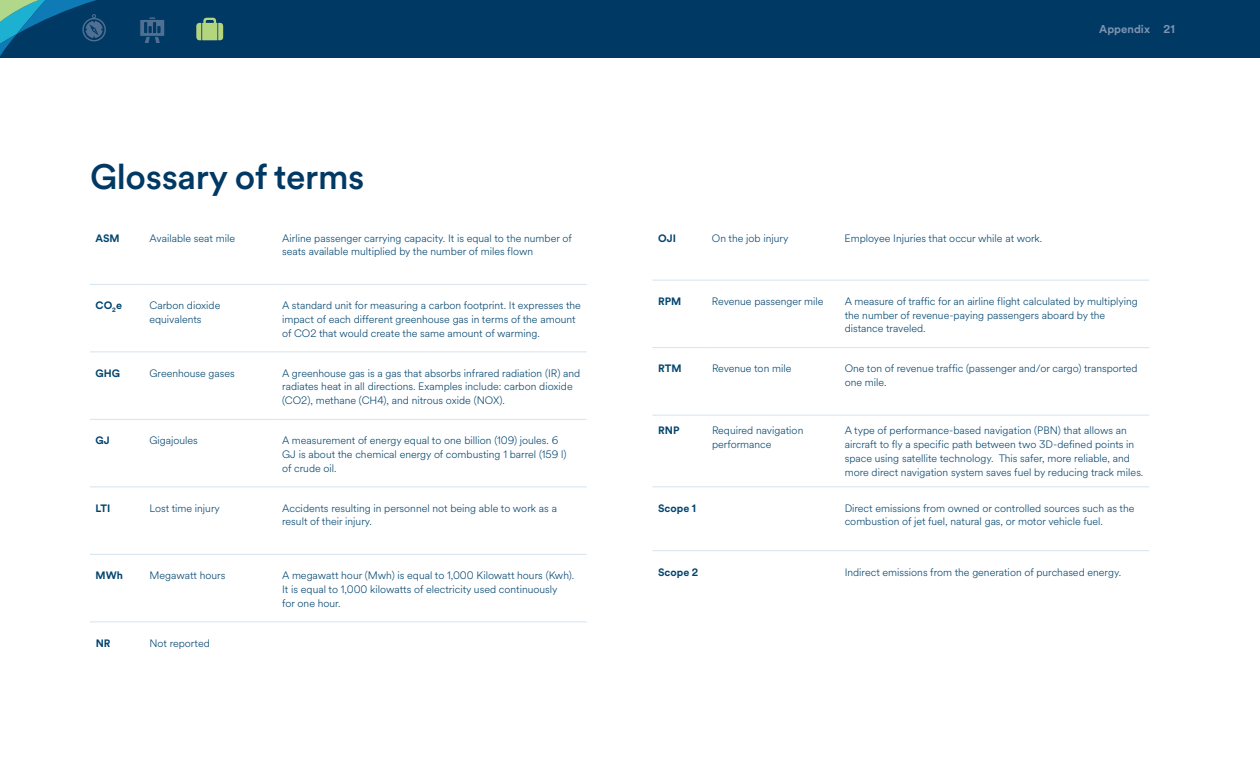
<style>
.page{position:relative;width:1260px;height:765px;background:#fff}
.page>*{position:absolute;margin:0;border:0;box-sizing:border-box;transform-origin:0 0}
.t1{font:500 35px "AS Circular";letter-spacing:-.01em;color:#003963}
.t2{font:700 11.25px "AS Circular";color:#7e93b1}
.t3{font:300 10.62px/13.8px "AS Circular";color:#00446e}
.t4{font:700 10.62px "AS Circular";color:#00446e}
</style>
<div class="page">
<div style="left:0;top:0;width:1260px;height:58px;background:#003963"></div>
<div style="left:140px;top:19px;width:25px;height:18px;background:#4f6f93;border:1px solid #003963"></div>
<svg style="left:144px;top:17px;width:16px;height:26px"></svg>
<svg style="left:0;top:0;width:106px;height:56px"></svg>
<hr style="left:90px;top:284px;width:54px;height:1px;background:#d4e3ef">
<hr style="left:144px;top:284px;width:133px;height:1px;background:#d4e3ef">
<hr style="left:277px;top:284px;width:310px;height:1px;background:#d4e3ef">
<hr style="left:90px;top:352px;width:54px;height:1px;background:#d4e3ef">
<hr style="left:144px;top:352px;width:133px;height:1px;background:#d4e3ef">
<hr style="left:277px;top:352px;width:310px;height:1px;background:#d4e3ef">
<hr style="left:90px;top:419px;width:54px;height:1px;background:#d4e3ef">
<hr style="left:144px;top:419px;width:133px;height:1px;background:#d4e3ef">
<hr style="left:277px;top:419px;width:310px;height:1px;background:#d4e3ef">
<hr style="left:90px;top:487px;width:54px;height:1px;background:#d4e3ef">
<hr style="left:144px;top:487px;width:133px;height:1px;background:#d4e3ef">
<hr style="left:277px;top:487px;width:310px;height:1px;background:#d4e3ef">
<hr style="left:90px;top:554px;width:54px;height:1px;background:#d4e3ef">
<hr style="left:144px;top:554px;width:133px;height:1px;background:#d4e3ef">
<hr style="left:277px;top:554px;width:310px;height:1px;background:#d4e3ef">
<hr style="left:90px;top:622px;width:54px;height:1px;background:#d4e3ef">
<hr style="left:144px;top:622px;width:133px;height:1px;background:#d4e3ef">
<hr style="left:277px;top:622px;width:310px;height:1px;background:#d4e3ef">
<hr style="left:652px;top:280px;width:54px;height:1px;background:#d4e3ef">
<hr style="left:706px;top:280px;width:133px;height:1px;background:#d4e3ef">
<hr style="left:839px;top:280px;width:310px;height:1px;background:#d4e3ef">
<hr style="left:652px;top:347px;width:54px;height:1px;background:#d4e3ef">
<hr style="left:706px;top:347px;width:133px;height:1px;background:#d4e3ef">
<hr style="left:839px;top:347px;width:310px;height:1px;background:#d4e3ef">
<hr style="left:652px;top:415px;width:54px;height:1px;background:#d4e3ef">
<hr style="left:706px;top:415px;width:133px;height:1px;background:#d4e3ef">
<hr style="left:839px;top:415px;width:310px;height:1px;background:#d4e3ef">
<hr style="left:652px;top:487px;width:54px;height:1px;background:#d4e3ef">
<hr style="left:706px;top:487px;width:133px;height:1px;background:#d4e3ef">
<hr style="left:839px;top:487px;width:310px;height:1px;background:#d4e3ef">
<hr style="left:652px;top:550px;width:54px;height:1px;background:#d4e3ef">
<hr style="left:706px;top:550px;width:133px;height:1px;background:#d4e3ef">
<hr style="left:839px;top:550px;width:310px;height:1px;background:#d4e3ef">
<svg style="left:196px;top:18px;width:27px;height:22px"></svg>
<h1 class="t1" style="left:90px;top:153px;width:276px">Glossary of terms</h1>
<p class="t4" style="left:96px;top:231px;width:26px">ASM</p>
<p class="t3" style="left:149px;top:231px;width:87px">Available seat mile</p>
<p class="t3" style="left:282px;top:231px;width:291px">Airline passenger carrying capacity. It is equal to the number of seats available multiplied by the number of miles flown</p>
<p class="t4" style="left:96px;top:298px;width:28px">CO<sub>2</sub>e</p>
<p class="t3" style="left:149px;top:298px;width:72px">Carbon dioxide equivalents</p>
<p class="t3" style="left:282px;top:298px;width:300px">A standard unit for measuring a carbon footprint. It expresses the impact of each different greenhouse gas in terms of the amount of CO2 that would create the same amount of warming.</p>
<p class="t4" style="left:96px;top:366px;width:26px">GHG</p>
<p class="t3" style="left:149px;top:366px;width:87px">Greenhouse gases</p>
<p class="t3" style="left:282px;top:366px;width:300px">A greenhouse gas is a gas that absorbs infrared radiation (IR) and radiates heat in all directions. Examples include: carbon dioxide (CO2), methane (CH4), and nitrous oxide (NOX).</p>
<p class="t4" style="left:96px;top:433px;width:16px">GJ</p>
<p class="t3" style="left:150px;top:433px;width:50px">Gigajoules</p>
<p class="t3" style="left:282px;top:433px;width:286px">A measurement of energy equal to one billion (109) joules. 6<br>GJ is about the chemical energy of combusting 1 barrel (159 l) of crude oil.</p>
<p class="t4" style="left:96px;top:501px;width:16px">LTI</p>
<p class="t3" style="left:150px;top:501px;width:72px">Lost time injury</p>
<p class="t3" style="left:282px;top:501px;width:276px">Accidents resulting in personnel not being able to work as a result of their injury.</p>
<p class="t4" style="left:96px;top:568px;width:29px">MWh</p>
<p class="t3" style="left:150px;top:568px;width:77px">Megawatt hours</p>
<p class="t3" style="left:282px;top:568px;width:294px">A megawatt hour (Mwh) is equal to 1,000 Kilowatt hours (Kwh).<br>It is equal to 1,000 kilowatts of electricity used continuously<br>for one hour.</p>
<p class="t4" style="left:96px;top:636px;width:16px">NR</p>
<p class="t3" style="left:150px;top:636px;width:62px">Not reported</p>
<p class="t2" style="left:1099px;top:21px;width:52px">Appendix</p>
<p class="t2" style="left:1164px;top:21px;width:13px">21</p>
<p class="t4" style="left:658px;top:231px;width:19px">OJI</p>
<p class="t3" style="left:712px;top:231px;width:78px">On the job injury</p>
<p class="t3" style="left:845px;top:231px;width:199px">Employee Injuries that occur while at work.</p>
<p class="t4" style="left:658px;top:294px;width:25px">RPM</p>
<p class="t3" style="left:712px;top:294px;width:113px">Revenue passenger mile</p>
<p class="t3" style="left:845px;top:294px;width:295px">A measure of traffic for an airline flight calculated by multiplying the number of revenue-paying passengers aboard by the distance traveled.</p>
<p class="t4" style="left:658px;top:361px;width:25px">RTM</p>
<p class="t3" style="left:712px;top:361px;width:81px">Revenue ton mile</p>
<p class="t3" style="left:845px;top:361px;width:295px">One ton of revenue traffic (passenger and/or cargo) transported one mile.</p>
<p class="t4" style="left:658px;top:423px;width:23px">RNP</p>
<p class="t3" style="left:712px;top:423px;width:93px">Required navigation performance</p>
<p class="t3" style="left:845px;top:423px;width:300px">A type of performance-based navigation (PBN) that allows an aircraft to fly a specific path between two 3D-defined points in space using satellite technology. This safer, more reliable, and more direct navigation system saves fuel by reducing track miles.</p>
<p class="t4" style="left:658px;top:501px;width:39px">Scope 1</p>
<p class="t3" style="left:845px;top:501px;width:291px">Direct emissions from owned or controlled sources such as the combustion of jet fuel, natural gas, or motor vehicle fuel.</p>
<p class="t4" style="left:658px;top:564px;width:42px">Scope 2</p>
<p class="t3" style="left:845px;top:564px;width:278px">Indirect emissions from the generation of purchased energy.</p>
</div>
